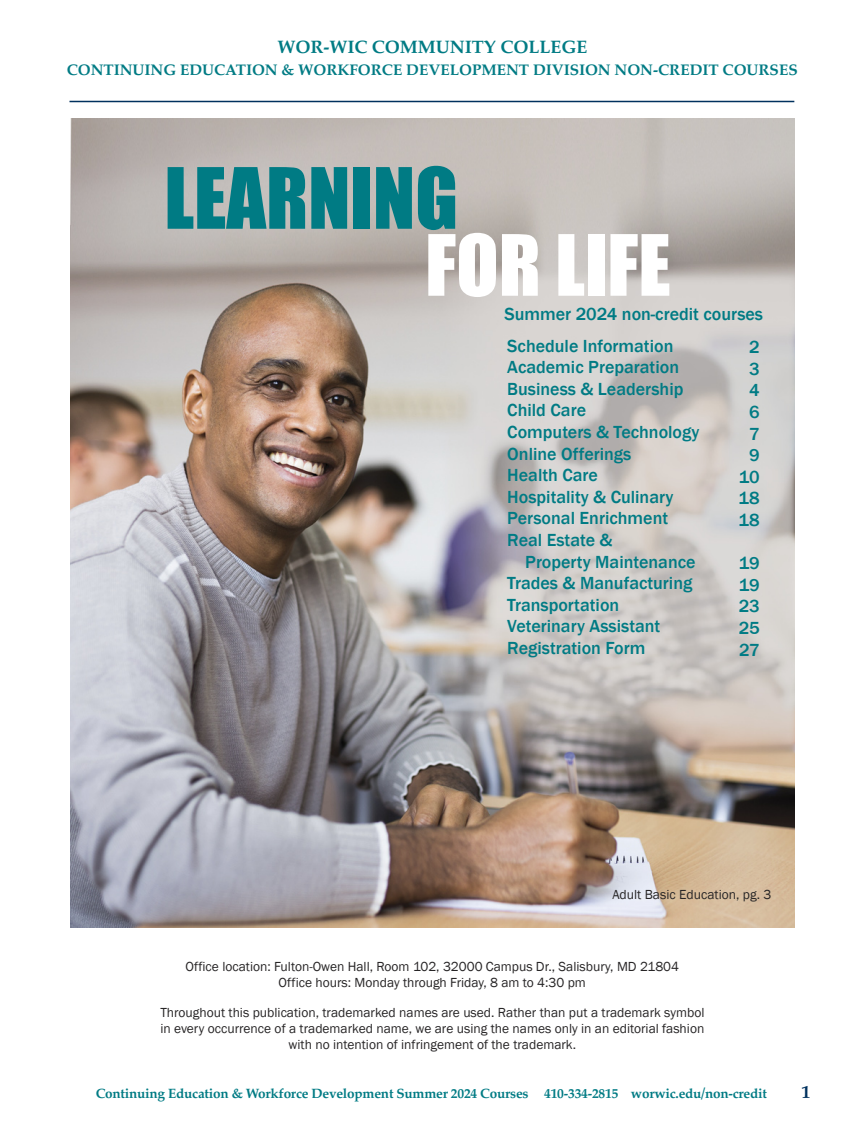
<style>
.page{position:relative;width:864px;height:1134px;background:#fff}
.page>*{position:absolute;margin:0;border:0;box-sizing:border-box;transform-origin:0 0}
.t1{font:78px "Impact";color:#007b84}
.t2{font:78px "Impact";color:#fff}
.t3{font:500 18px/21.6px "Franklin Gothic";color:#007b84}
.t4{font:700 18px "Palatino";color:#007b84}
.t5{font:700 18px "Palatino";color:#00315e}
.t6{font:700 15.3px "Palatino";color:#007b84}
.t7{font:13.5px/16.2px "Franklin Gothic";color:#272526;text-align:center}
.t8{font:700 13.5px "Palatino";letter-spacing:-.015em;color:#007b84}
</style>
<div class="page">
<img style="left:71px;top:119px;width:724px;height:808px">
<hr style="left:69px;top:101px;width:725px;height:1px;background:#00315e">
<h2 class="t4" style="left:277px;top:38px;width:311px">WOR-WIC COMMUNITY COLLEGE</h2>
<p class="t6" style="left:67px;top:62px;width:732px">CONTINUING EDUCATION &amp; WORKFORCE DEVELOPMENT DIVISION NON-CREDIT COURSES</p>
<h1 class="t1" style="left:164px;top:150px;width:295px">LEARNING</h1>
<h1 class="t2" style="left:425px;top:217px;width:247px">FOR LIFE</h1>
<h2 class="t3" style="left:505px;top:303px;width:260px">Summer 2024 non-credit courses</h2>
<h2 class="t3" style="left:507px;top:335px;width:194px">Schedule Information<br>Academic Preparation<br>Business &amp; Leadership<br>Child Care<br>Computers &amp; Technology<br>Online Offerings<br>Health Care<br>Hospitality &amp; Culinary<br>Personal Enrichment<br>Real Estate &amp;</h2>
<h2 class="t3" style="left:507px;top:551px;width:190px;text-indent:18px">Property Maintenance<br>Trades &amp; Manufacturing<br>Transportation<br>Veterinary Assistant<br>Registration Form</h2>
<h2 class="t3" style="left:739px;top:336px;width:23px;text-align:center">2<br>3<br>4<br>6<br>7<br>9<br>10<br>18<br>18</h2>
<h2 class="t3" style="left:739px;top:552px;width:23px;text-align:justify">19<br>19<br>23<br>25<br>27</h2>
<p class="t7" style="left:612px;top:886px;width:160px">Adult Basic Education, pg. 3</p>
<p class="t7" style="left:186px;top:958px;width:495px">Office location: Fulton-Owen Hall, Room 102, 32000 Campus Dr., Salisbury, MD 21804<br>Office hours: Monday through Friday, 8 am to 4:30 pm</p>
<p class="t7" style="left:160px;top:1004px;width:546px">Throughout this publication, trademarked names are used. Rather than put a trademark symbol in every occurrence of a trademarked name, we are using the names only in an editorial fashion with no intention of infringement of the trademark.</p>
<p class="t8" style="left:96px;top:1087px;width:673px">Continuing Education &amp; Workforce Development Summer 2024 Courses 410-334-2815 worwic.edu/non-credit</p>
<h2 class="t5" style="left:802px;top:1083px;width:10px">1</h2>
</div>
